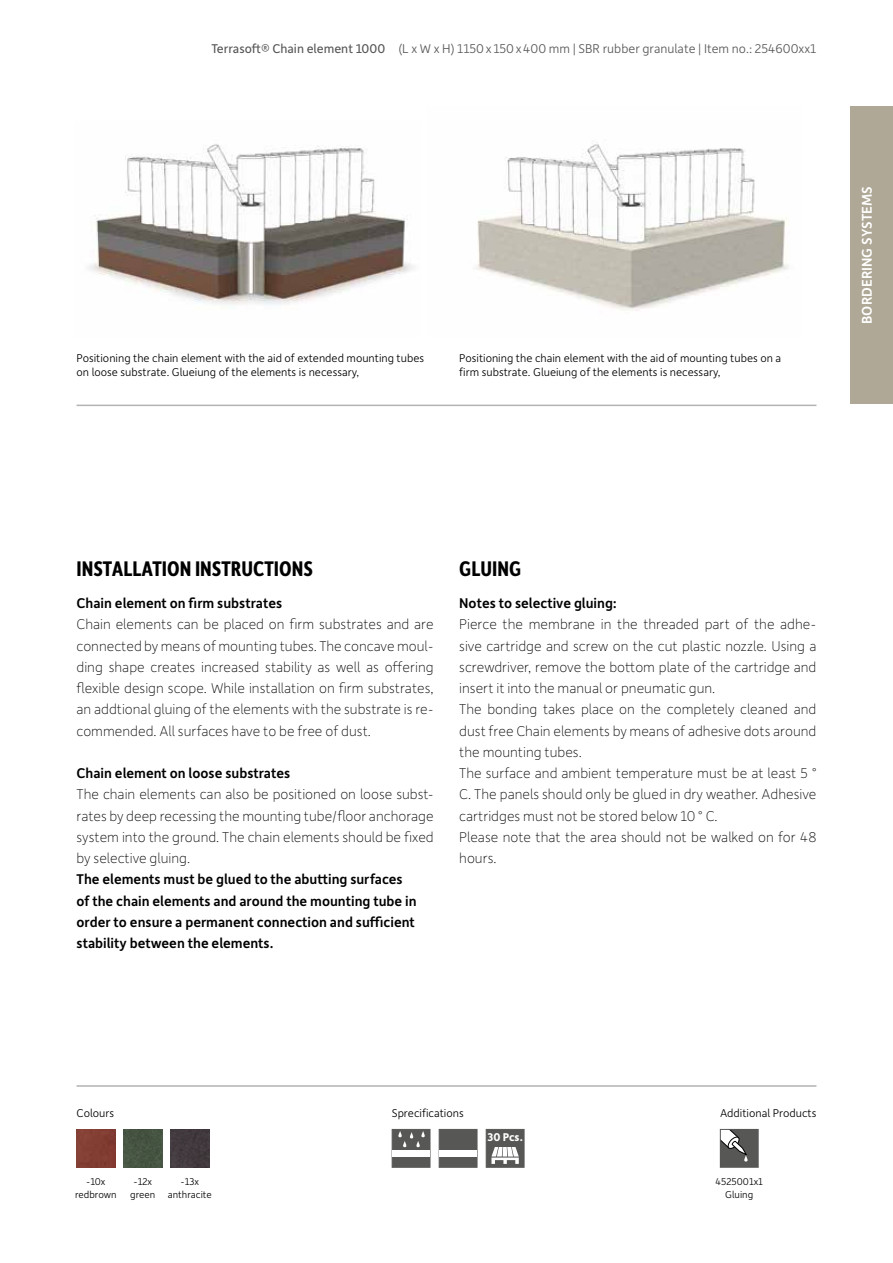
<style>
.page{position:relative;width:893px;height:1263px;background:#fff}
.page>*{position:absolute;margin:0;border:0;box-sizing:border-box;transform-origin:0 0}
.t1{font:700 22.5px "Depot New Condensed";color:#000}
.t2{font:100 15px/21.3px "Depot New";color:#000;text-align:justify}
.t3{font:500 15px/21.3px "Depot New";color:#000}
.t4{font:500 15px "Depot New";color:#fff}
.t5{font:300 13.5px "Depot New";color:#575756}
.t6{font:300 12px/14.4px "Depot New";color:#000}
.t7{font:700 12px "Depot New";color:#fff}
.t8{font:300 10.5px/12.6px "Depot New";color:#000;text-align:center}
.s1{font-weight:400}
</style>
<div class="page">
<div style="left:392px;top:1129px;width:38px;height:38px;background:#575756"></div>
<div style="left:392px;top:1150px;width:38px;height:7px;background:#fff"></div>
<svg style="left:398px;top:1131px;width:27px;height:16px"></svg>
<div style="left:439px;top:1129px;width:38px;height:38px;background:#575756"></div>
<div style="left:439px;top:1150px;width:38px;height:7px;background:#fff"></div>
<div style="left:486px;top:1129px;width:38px;height:38px;background:#575756"></div>
<svg style="left:491px;top:1147px;width:28px;height:17px"></svg>
<img style="left:171px;top:1129px;width:38px;height:38px">
<img style="left:124px;top:1129px;width:38px;height:38px">
<img style="left:77px;top:1129px;width:38px;height:38px">
<div style="left:720px;top:1129px;width:38px;height:38px;background:#575756"></div>
<svg style="left:720px;top:1129px;width:28px;height:32px"></svg>
<img style="left:476px;top:142px;width:313px;height:169px">
<img style="left:88px;top:144px;width:326px;height:161px">
<hr style="left:77px;top:405px;width:739px;height:1px;background:#b3b2b2">
<div style="left:850px;top:106px;width:43px;height:298px;background:#afa897"></div>
<hr style="left:77px;top:1085px;width:739px;height:2px;background:#b3b2b2">
<p class="t5" style="left:211px;top:39px;width:607px"><span class="s1">Terrasoft® Chain element 1000</span> (L x W x H) 1150x 150x400 mm | SBR rubber granulate | Item no.: 254600xx1</p>
<p class="t6" style="left:77px;top:350px;width:349px">Positioning the chain element with the aid of extended mounting tubes on loose substrate. Glueiung of the elements is necessary,</p>
<p class="t6" style="left:459px;top:350px;width:323px">Positioning the chain element with the aid of mounting tubes on a firm substrate. Glueiung of the elements is necessary,</p>
<p class="t4" style="left:857px;top:324px;width:139px;rotate:-90deg">BORDERING SYSTEMS</p>
<h1 class="t1" style="left:77px;top:554px;width:238px">INSTALLATION INSTRUCTIONS</h1>
<h1 class="t1" style="left:459px;top:554px;width:64px">GLUING</h1>
<p class="t3" style="left:77px;top:592px;width:207px">Chain element on firm substrates</p>
<p class="t2" style="left:77px;top:613px;width:359px">Chain elements can be placed on firm substrates and are connected by means of mounting tubes. The concave moul&shy;ding shape creates increased stability as well as offering flexible design scope. While installation on firm substrates, an addtional gluing of the elements with the substrate is re&shy;commended. All surfaces have to be free of dust.</p>
<p class="t3" style="left:77px;top:762px;width:215px">Chain element on loose substrates</p>
<p class="t2" style="left:77px;top:783px;width:359px">The chain elements can also be positioned on loose subst&shy;rates by deep recessing the mounting tube/floor anchorage system into the ground. The chain elements should be fixed by selective gluing.</p>
<p class="t3" style="left:77px;top:868px;width:342px">The elements must be glued to the abutting surfaces of the chain elements and around the mounting tube in order to ensure a permanent connection and sufficient stability between the elements.</p>
<p class="t3" style="left:459px;top:592px;width:159px">Notes to selective gluing:</p>
<p class="t2" style="left:459px;top:613px;width:359px;text-align:left">Pierce the membrane in the threaded part of the adhe&shy;sive cartridge and screw on the cut plastic nozzle. Using a screwdriver, remove the bottom plate of the cartridge and insert it into the manual or pneumatic gun.<br>The bonding takes place on the completely cleaned and dust free Chain elements by means of adhesive dots around the mounting tubes.<br>The surface and ambient temperature must be at least 5 ° C. The panels should only be glued in dry weather. Adhesive cartridges must not be stored below 10 ° C.<br>Please note that the area should not be walked on for 48 hours.</p>
<p class="t6" style="left:77px;top:1105px;width:39px">Colours</p>
<p class="t6" style="left:392px;top:1105px;width:73px">Sprecifications</p>
<p class="t6" style="left:720px;top:1105px;width:98px">Additional Products</p>
<p class="t7" style="left:487px;top:1129px;width:37px">30 Pcs.</p>
<p class="t8" style="left:75px;top:1175px;width:43px">-10x redbrown</p>
<p class="t8" style="left:130px;top:1175px;width:27px">-12x green</p>
<p class="t8" style="left:168px;top:1175px;width:45px">-13x anthracite</p>
<p class="t8" style="left:715px;top:1175px;width:49px">4525001x1<br>Gluing</p>
</div>
